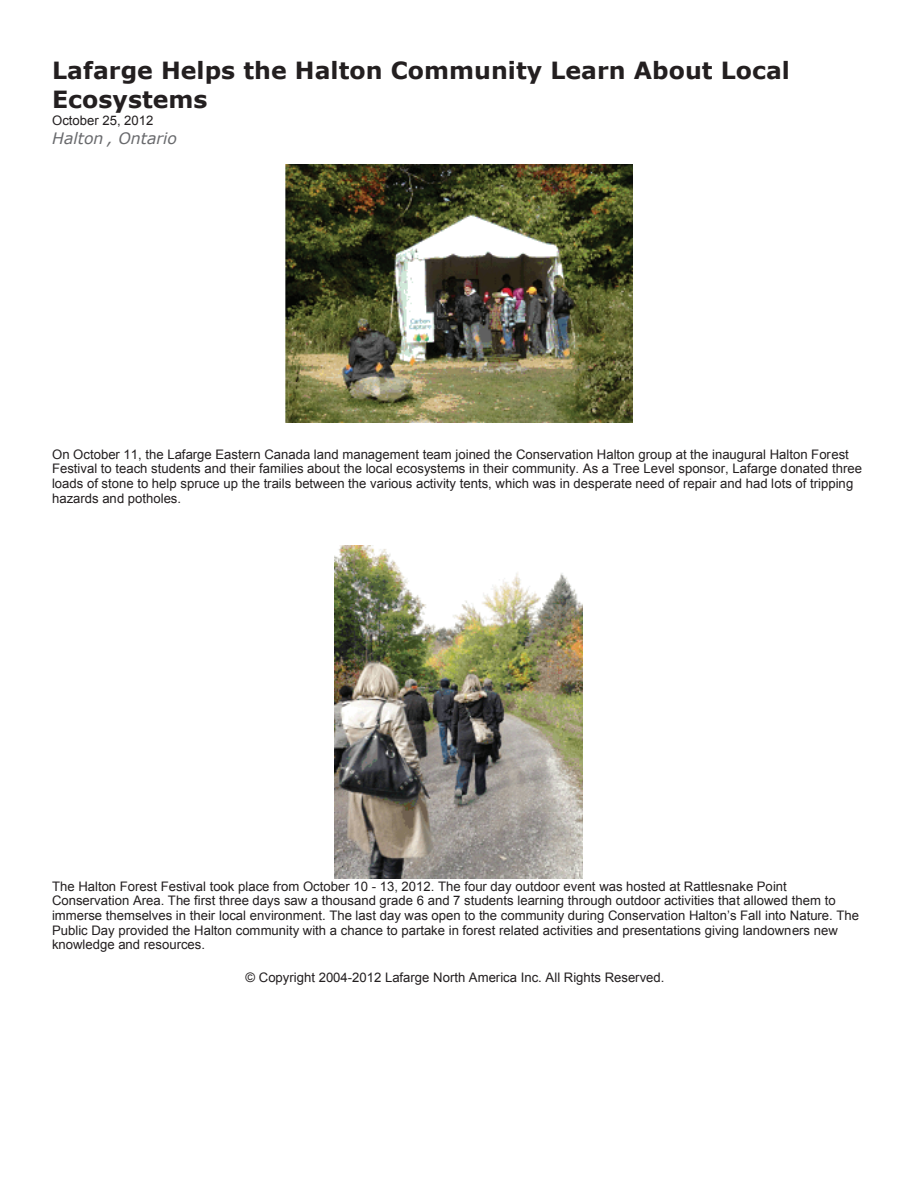
<style>
.page{position:relative;width:918px;height:1188px;background:#fff}
.page>*{position:absolute;margin:0;border:0;box-sizing:border-box;transform-origin:0 0}
.t1{font:700 23.7px/29px "Verdana";color:#231f20}
.t2{font:italic 15.75px "Verdana";color:#696a6d}
.t3{font:13.2px/14.7px "Arial";color:#231f20}
</style>
<div class="page">
<img style="left:285px;top:165px;width:348px;height:257px">
<img style="left:335px;top:545px;width:248px;height:334px">
<h1 class="t1" style="left:52px;top:56px;width:739px">Lafarge Helps the Halton Community Learn About Local<br>Ecosystems</h1>
<p class="t3" style="left:52px;top:113px;width:103px">October 25, 2012</p>
<p class="t2" style="left:52px;top:128px;width:126px">Halton , Ontario</p>
<p class="t3" style="left:52px;top:447px;width:811px">On October 11, the Lafarge Eastern Canada land management team joined the Conservation Halton group at the inaugural Halton Forest Festival to teach students and their families about the local ecosystems in their community. As a Tree Level sponsor, Lafarge donated three loads of stone to help spruce up the trails between the various activity tents, which was in desperate need of repair and had lots of tripping hazards and potholes.</p>
<p class="t3" style="left:52px;top:879px;width:809px">The Halton Forest Festival took place from October 10 - 13, 2012. The four day outdoor event was hosted at Rattlesnake Point Conservation Area. The first three days saw a thousand grade 6 and 7 students learning through outdoor activities that allowed them to immerse themselves in their local environment. The last day was open to the community during Conservation Halton’s Fall into Nature. The Public Day provided the Halton community with a chance to partake in forest related activities and presentations giving landowners new knowledge and resources.</p>
<p class="t3" style="left:246px;top:970px;width:420px">© Copyright 2004-2012 Lafarge North America Inc. All Rights Reserved.</p>
</div>
